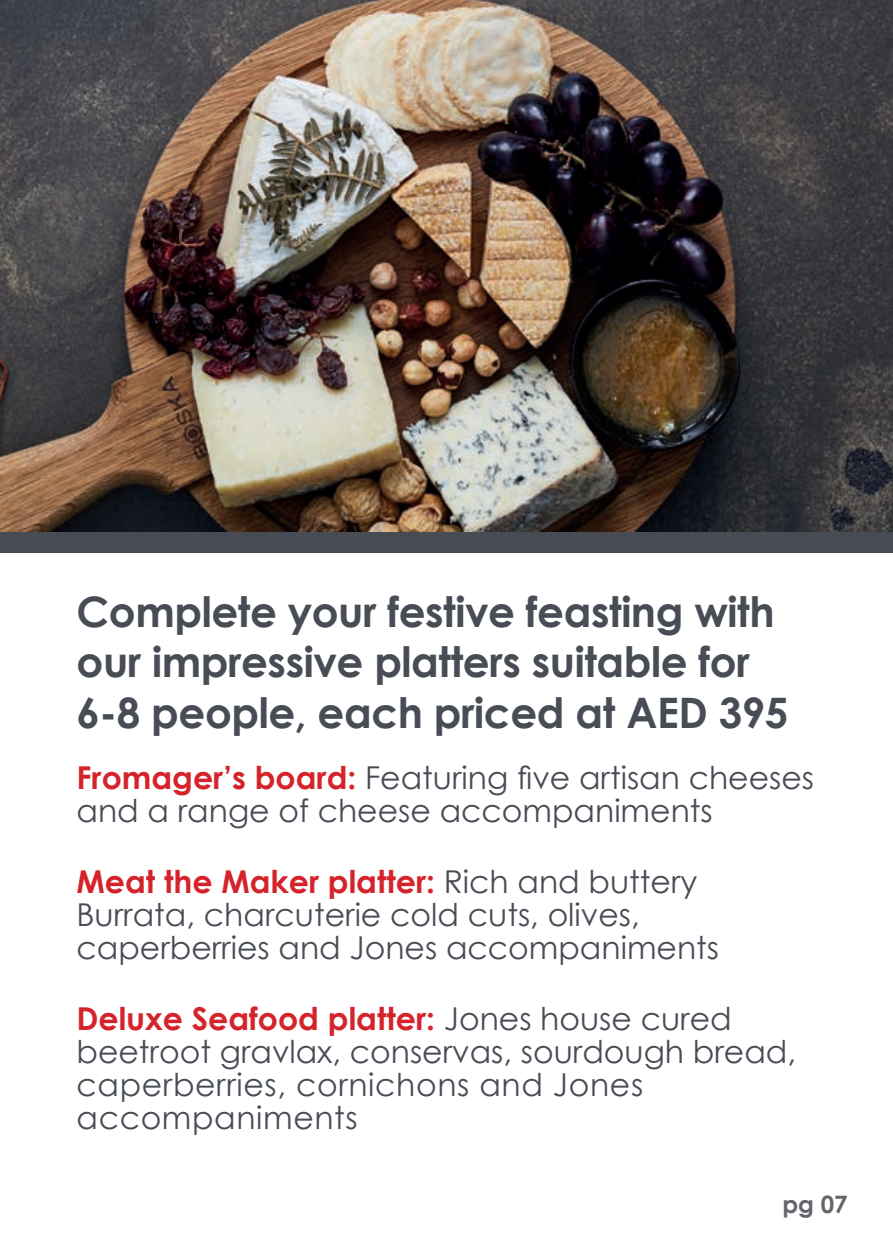
<style>
.page{position:relative;width:893px;height:1259px;background:#fff}
.page>*{position:absolute;margin:0;border:0;box-sizing:border-box;transform-origin:0 0}
.t1{font:700 42px/50.4px "Century Gothic";letter-spacing:-.01em;color:#474c55}
.t2{font:31.5px/33px "Century Gothic";color:#474c55}
.t3{font:31.5px "Century Gothic";letter-spacing:.02em;color:#474c55}
.t4{font:700 24px "Century Gothic";color:#62656a}
.s1{font-weight:700;color:#d5232b}
</style>
<div class="page">
<div style="left:0;top:530px;width:893px;height:23px;background:#464b54"></div>
<img style="left:0;top:0;width:893px;height:531px">
<p class="t1" style="left:77px;top:584px;width:713px">Complete your festive feasting with our impressive platters suitable for<br>6-8 people, each priced at AED 395</p>
<p class="t2" style="left:77px;top:761px;width:739px"><span class="s1">Fromager s’ board:</span> Featuring five artisan cheeses and a range of cheese accompaniments</p>
<p class="t2" style="left:77px;top:864px;width:644px"><span class="s1">Meat the Maker platter:</span> Rich and buttery<br>Burrata, charcuterie cold cuts, olives, caperberries and Jones accompaniments</p>
<p class="t2" style="left:77px;top:1001px;width:721px"><span class="s1">Deluxe Seafood platter:</span> Jones house cured beetroot gravlax, conservas, sourdough bread,</p>
<p class="t3" style="left:77px;top:1062px;width:568px">caperberries, cornichons and Jones</p>
<p class="t3" style="left:77px;top:1095px;width:283px">accompaniments</p>
<p class="t4" style="left:782px;top:1186px;width:67px">pg 07</p>
</div>
